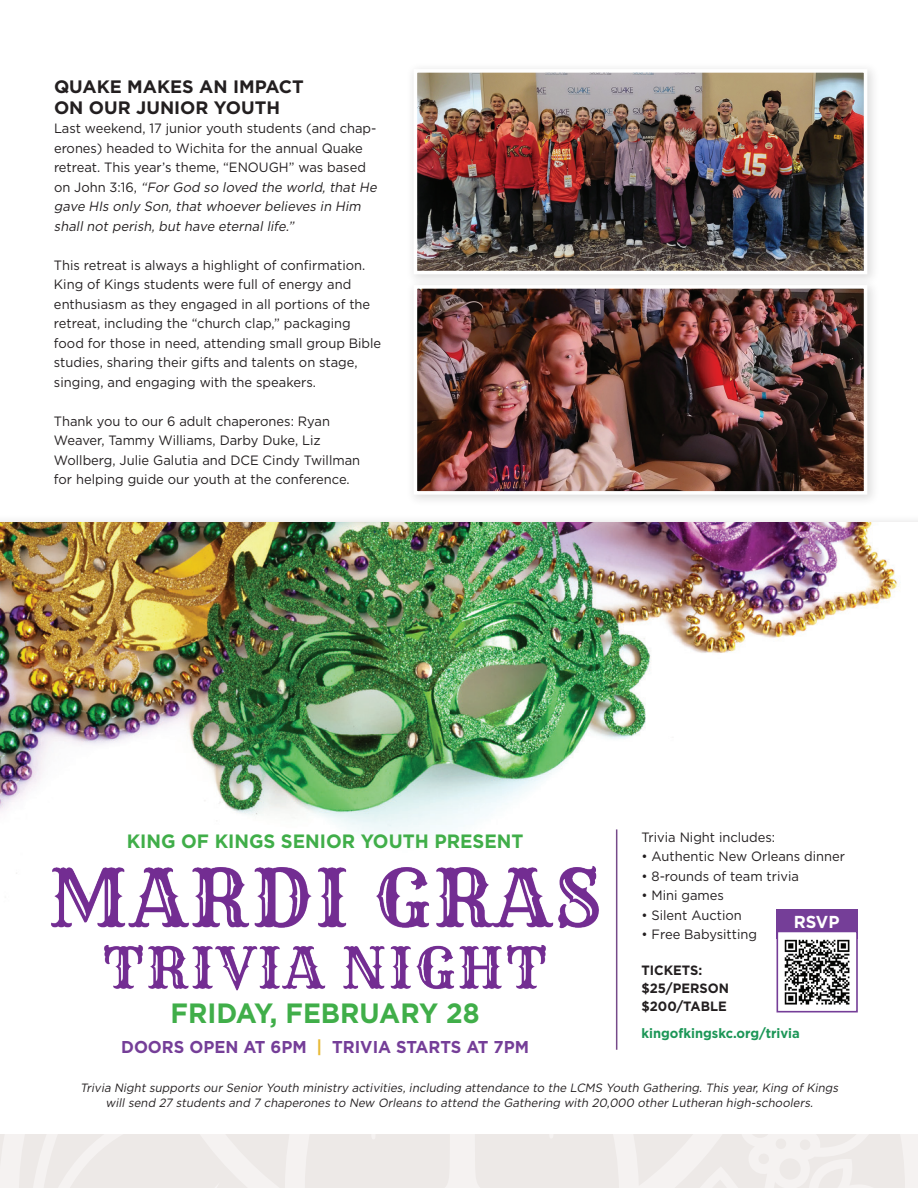
<style>
.page{position:relative;width:918px;height:1188px;background:#fff}
.page>*{position:absolute;margin:0;border:0;box-sizing:border-box;transform-origin:0 0}
.t1{font:700 27.9px "Gotham";color:#40ae49;scale:.96 1}
.t2{font:700 19.35px "Gotham";color:#40ae49;scale:.96 1}
.t3{font:700 18px/21px "Gotham";color:#231f20}
.t4{font:700 17.25px "Gotham";color:#fff;scale:.96 1}
.t5{font:700 17.1px "Gotham";color:#753e98;scale:.96 1}
.t6{font:13.5px/19.5px "Gotham";color:#231f20;scale:.96 1}
.t7{font:700 13.5px/18px "Gotham";color:#231f20;scale:.96 1}
.t8{font:700 13.5px "Gotham";color:#1c9657;scale:.96 1}
.t9{font:italic 12px/15px "Gotham";color:#231f20;text-align:center;scale:.96 1}
.s1{font-style:italic}
.s2{color:#e7b934}
</style>
<div class="page">
<svg style="left:0;top:1134px;width:918px;height:54px;fill:#ede9e7"></svg>
<div style="left:406px;top:61px;width:474px;height:226px;background:#231f20;opacity:.15"></div>
<img style="left:419px;top:74px;width:443px;height:195px">
<div style="left:414px;top:69px;width:453px;height:205px;border:4px solid #fff"></div>
<div style="left:406px;top:277px;width:474px;height:230px;background:#f4f4f4"></div>
<img style="left:419px;top:290px;width:443px;height:200px">
<div style="left:414px;top:285px;width:453px;height:210px;border:4px solid #fff"></div>
<img style="left:0;top:523px;width:898px;height:482px">
<img style="left:45px;top:855px;width:560px;height:140px">
<div style="left:777px;top:909px;width:81px;height:29px;background:#753e98"></div>
<div style="left:777px;top:931px;width:80px;height:81px;background:#fff"></div>
<img style="left:784px;top:939px;width:66px;height:66px">
<div style="left:777px;top:931px;width:81px;height:81px;border:2px solid #753e98"></div>
<hr style="left:616px;top:829px;width:1px;height:221px;background:#764a89">
<h3 class="t3" style="left:54px;top:76px;width:251px">QUAKE MAKES AN IMPACT<br>ON OUR JUNIOR YOUTH</h3>
<p class="t6" style="left:54px;top:119px;width:341px">Last weekend, 17 junior youth students (and chap&shy;erones) headed to Wichita for the annual Quake retreat. This year’s theme, “ENOUGH” was based<br>o n J o h n 3 : 1 6 , <span class="s1">“For God so loved the world, that He gave HIs only Son, that whoever believes in Him shall not perish, but have eternal life.”</span></p>
<p class="t6" style="left:54px;top:255px;width:342px">This retreat is always a highlight of confirmation.<br>King of Kings students were full of energy and enthusiasm as they engaged in all portions of the retreat, including the “church clap,” packaging food for those in need, attending small group Bible studies, sharing their gifts and talents on stage, singing, and engaging with the speakers.</p>
<p class="t6" style="left:54px;top:411px;width:321px">Thank you to our 6 adult chaperones: Ryan Weaver, Tammy Williams, Darby Duke, Liz Wollberg, Julie Galutia and DCE Cindy Twillman for helping guide our youth at the conference.</p>
<h2 class="t2" style="left:127px;top:829px;width:415px">KING OF KINGS SENIOR YOUTH PRESENT</h2>
<h1 class="t1" style="left:170px;top:994px;width:324px">FRIDAY, FEBRUARY 28</h1>
<p class="t5" style="left:121px;top:1035px;width:426px">DOORS OPEN AT 6PM <span class="s2">|</span> TRIVIA STARTS AT 7PM</p>
<p class="t6" style="left:641px;top:827px;width:141px">Trivia Night includes:</p>
<p class="t6" style="left:641px;top:846px;width:214px">• Authentic New Orleans dinner</p>
<p class="t6" style="left:641px;top:866px;width:166px">• 8-rounds of team trivia</p>
<p class="t6" style="left:641px;top:885px;width:87px">• Mini games</p>
<p class="t6" style="left:641px;top:905px;width:106px">• Silent Auction</p>
<p class="t6" style="left:641px;top:924px;width:122px">• Free Babysitting</p>
<p class="t7" style="left:641px;top:961px;width:93px">TICKETS: $25/PERSON $200/TABLE</p>
<p class="t8" style="left:641px;top:1024px;width:166px">kingofkingskc.org/trivia</p>
<p class="t4" style="left:794px;top:910px;width:49px">RSVP</p>
<p class="t9" style="left:80px;top:1080px;width:794px">Trivia Night supports our Senior Youth ministry activities, including attendance to the LCMS Youth Gathering. This year, King of Kings will send 27 students and 7 chaperones to New Orleans to attend the Gathering with 20,000 other Lutheran high-schoolers.</p>
</div>
